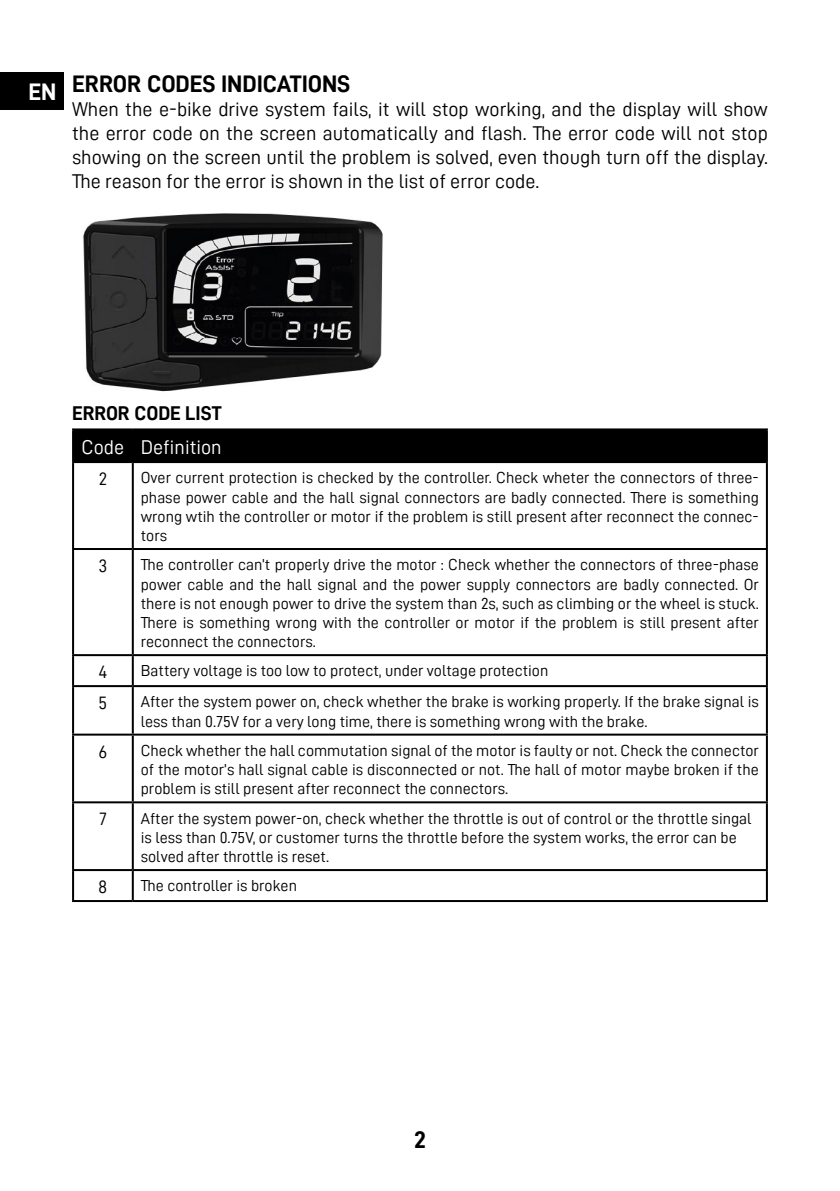
<style>
.page{position:relative;width:840px;height:1191px;background:#fff}
.page>*{position:absolute;margin:0;border:0;box-sizing:border-box;transform-origin:0 0}
.t1{font:24px "D DIN Bold";letter-spacing:-.005em;color:#000}
.t2{font:20px/24px "D DIN";color:#000;text-align:justify}
.t3{font:20px "D DIN";color:#fff}
.t4{font:20px "D DIN Bold";letter-spacing:-.005em;color:#000}
.t5{font:18px "D DIN";color:#000}
.t6{font:16px/19.2px "D DIN";color:#000;text-align:justify}
.s1{color:#fff}
</style>
<div class="page">
<div style="left:0;top:72px;width:64px;height:37px;background:#000"></div>
<img style="left:83px;top:213px;width:300px;height:179px">
<div style="left:74px;top:430px;width:691px;height:31px;background:#000"></div>
<hr style="left:72px;top:428px;width:61px;height:2px;background:#000">
<hr style="left:72px;top:430px;width:2px;height:31px;background:#000">
<hr style="left:133px;top:428px;width:634px;height:2px;background:#000">
<hr style="left:132px;top:430px;width:2px;height:31px;background:#000">
<hr style="left:765px;top:430px;width:2px;height:31px;background:#000">
<hr style="left:72px;top:461px;width:61px;height:2px;background:#000">
<hr style="left:72px;top:463px;width:2px;height:85px;background:#000">
<hr style="left:133px;top:461px;width:634px;height:2px;background:#000">
<hr style="left:132px;top:463px;width:2px;height:85px;background:#000">
<hr style="left:765px;top:463px;width:2px;height:85px;background:#000">
<hr style="left:72px;top:548px;width:61px;height:2px;background:#000">
<hr style="left:72px;top:550px;width:2px;height:104px;background:#000">
<hr style="left:133px;top:548px;width:634px;height:2px;background:#000">
<hr style="left:132px;top:550px;width:2px;height:104px;background:#000">
<hr style="left:765px;top:550px;width:2px;height:104px;background:#000">
<hr style="left:72px;top:654px;width:61px;height:2px;background:#000">
<hr style="left:72px;top:656px;width:2px;height:29px;background:#000">
<hr style="left:133px;top:654px;width:634px;height:2px;background:#000">
<hr style="left:132px;top:656px;width:2px;height:29px;background:#000">
<hr style="left:765px;top:656px;width:2px;height:29px;background:#000">
<hr style="left:72px;top:685px;width:61px;height:2px;background:#000">
<hr style="left:72px;top:687px;width:2px;height:46px;background:#000">
<hr style="left:133px;top:685px;width:634px;height:2px;background:#000">
<hr style="left:132px;top:687px;width:2px;height:46px;background:#000">
<hr style="left:765px;top:687px;width:2px;height:46px;background:#000">
<hr style="left:72px;top:733px;width:61px;height:2px;background:#000">
<hr style="left:72px;top:735px;width:2px;height:66px;background:#000">
<hr style="left:133px;top:733px;width:634px;height:2px;background:#000">
<hr style="left:132px;top:735px;width:2px;height:66px;background:#000">
<hr style="left:765px;top:735px;width:2px;height:66px;background:#000">
<hr style="left:72px;top:801px;width:61px;height:2px;background:#000">
<hr style="left:72px;top:803px;width:2px;height:66px;background:#000">
<hr style="left:133px;top:801px;width:634px;height:2px;background:#000">
<hr style="left:132px;top:803px;width:2px;height:66px;background:#000">
<hr style="left:765px;top:803px;width:2px;height:66px;background:#000">
<hr style="left:72px;top:869px;width:61px;height:2px;background:#000">
<hr style="left:72px;top:871px;width:2px;height:29px;background:#000">
<hr style="left:133px;top:869px;width:634px;height:2px;background:#000">
<hr style="left:132px;top:871px;width:2px;height:29px;background:#000">
<hr style="left:765px;top:871px;width:2px;height:29px;background:#000">
<hr style="left:72px;top:900px;width:61px;height:2px;background:#000">
<hr style="left:133px;top:900px;width:634px;height:2px;background:#000">
<h1 class="t1" style="left:28px;top:70px;width:323px"><span class="s1">EN</span> ERROR CODES INDICATIONS</h1>
<p class="t2" style="left:72px;top:97px;width:697px">When the e-bike drive system fails, it will stop working, and the display will show the error code on the screen automatically and flash. The error code will not stop showing on the screen until the problem is solved, even though turn off the display.<br>The reason for the error is shown in the list of error code.</p>
<p class="t4" style="left:72px;top:402px;width:151px">ERROR CODE LIST</p>
<p class="t3" style="left:82px;top:436px;width:141px">Code Definition</p>
<p class="t5" style="left:99px;top:469px;width:10px">2</p>
<p class="t6" style="left:141px;top:468px;width:619px">Over current protection is checked by the controller. Check wheter the connectors of three&shy;phase power cable and the hall signal connectors are badly connected. There is something wrong wtih the controller or motor if the problem is still present after reconnect the connec&shy;tors</p>
<p class="t5" style="left:98px;top:556px;width:10px">3</p>
<p class="t6" style="left:141px;top:555px;width:619px">The controller can’t properly drive the motor : Check whether the connectors of three-phase power cable and the hall signal and the power supply connectors are badly connected. Or there is not enough power to drive the system than 2s, such as climbing or the wheel is stuck.<br>There is something wrong with the controller or motor if the problem is still present after reconnect the connectors.</p>
<p class="t5" style="left:98px;top:662px;width:10px">4</p>
<p class="t6" style="left:141px;top:661px;width:409px">Battery voltage is too low to protect, under voltage protection</p>
<p class="t5" style="left:98px;top:693px;width:10px">5</p>
<p class="t6" style="left:141px;top:692px;width:619px">After the system power on, check whether the brake is working properly. If the brake signal is less than 0.75V for a very long time, there is something wrong with the brake.</p>
<p class="t5" style="left:98px;top:741px;width:10px">6</p>
<p class="t6" style="left:141px;top:740px;width:619px">Check whether the hall commutation signal of the motor is faulty or not. Check the connector of the motor’s hall signal cable is disconnected or not. The hall of motor maybe broken if the problem is still present after reconnect the connectors.</p>
<p class="t5" style="left:99px;top:809px;width:9px">7</p>
<p class="t6" style="left:141px;top:808px;width:612px;text-align:left">After the system power-on, check whether the throttle is out of control or the throttle singal is less than 0.75V, or customer turns the throttle before the system works, the error can be solved after throttle is reset.</p>
<p class="t5" style="left:98px;top:877px;width:11px">8</p>
<p class="t6" style="left:141px;top:876px;width:158px">The controller is broken</p>
<h1 class="t1" style="left:414px;top:1126px;width:13px">2</h1>
</div>
